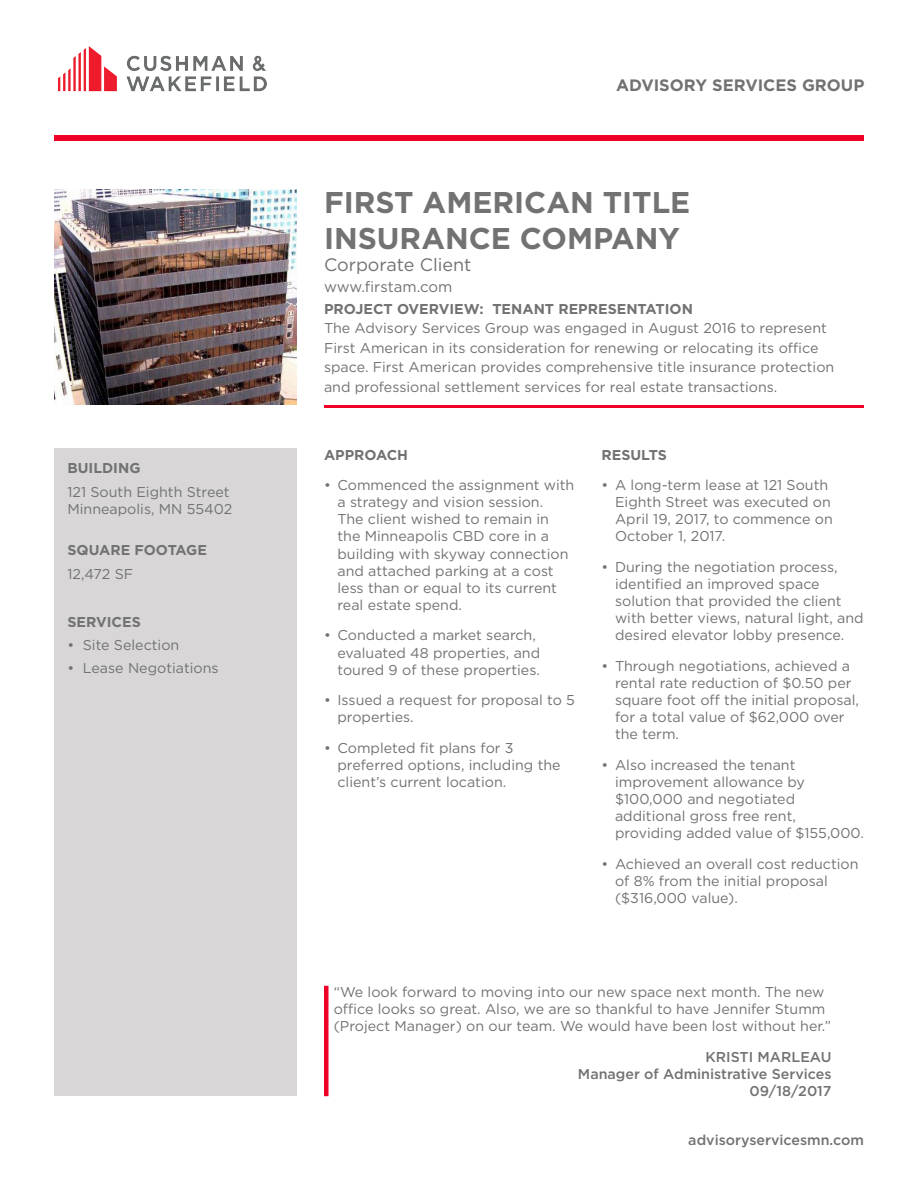
<style>
.page{position:relative;width:918px;height:1188px;background:#fff}
.page>*{position:absolute;margin:0;border:0;box-sizing:border-box;transform-origin:0 0}
.t1{font:700 30px/36px "Gotham";color:#717271}
.t2{font:18px "Gotham";color:#717271}
.t3{font:700 16.5px "Gotham";color:#717271}
.t4{font:15px "Gotham";letter-spacing:-.005em;color:#717271}
.t5{font:14.25px/17.1px "Gotham";color:#717271}
.t6{font:700 14.25px "Gotham";color:#717271}
.t7{font:500 14.25px "Gotham";color:#717271}
</style>
<div class="page">
<div style="left:54px;top:135px;width:810px;height:6px;background:#ef0027"></div>
<hr style="left:324px;top:405px;width:540px;height:3px;background:#ef0027">
<img style="left:54px;top:189px;width:243px;height:216px">
<div style="left:54px;top:448px;width:243px;height:648px;background:#d8d6d6"></div>
<img style="left:58px;top:46px;width:209px;height:46px">
<hr style="left:324px;top:986px;width:4px;height:110px;background:#ef0027">
<p class="t6" style="left:68px;top:459px;width:75px">BUILDING</p>
<p class="t5" style="left:68px;top:483px;width:164px">121 South Eighth Street</p>
<p class="t5" style="left:68px;top:500px;width:166px">Minneapolis, MN 55402</p>
<p class="t6" style="left:68px;top:541px;width:141px">SQUARE FOOTAGE</p>
<p class="t5" style="left:68px;top:565px;width:67px">12,472 SF</p>
<p class="t6" style="left:68px;top:612px;width:75px">SERVICES</p>
<p class="t5" style="left:68px;top:637px;width:113px">• Site Selection</p>
<p class="t5" style="left:68px;top:659px;width:153px">• Lease Negotiations</p>
<p class="t3" style="left:616px;top:74px;width:250px">ADVISORY SERVICES GROUP</p>
<p class="t1" style="left:324px;top:184px;width:368px">FIRST AMERICAN TITLE<br>INSURANCE COMPANY</p>
<p class="t2" style="left:324px;top:253px;width:149px">Corporate Client</p>
<p class="t4" style="left:324px;top:277px;width:130px">www.firstam.com</p>
<p class="t6" style="left:324px;top:299px;width:370px">PROJECT OVERVIEW: TENANT REPRESENTATION</p>
<p class="t5" style="left:324px;top:318px;width:512px;line-height:19.5px">The Advisory Services Group was engaged in August 2016 to represent First American in its consideration for renewing or relocating its office space. First American provides comprehensive title insurance protection and professional settlement services for real estate transactions.</p>
<p class="t6" style="left:324px;top:445px;width:86px">APPROACH</p>
<p class="t5" style="left:338px;top:476px;width:238px;text-indent:-14px">• Commenced the assignment with a strategy and vision session.<br>The client wished to remain in the Minneapolis CBD core in a building with skyway connection and attached parking at a cost less than or equal to its current real estate spend.</p>
<p class="t5" style="left:338px;top:627px;width:204px;text-indent:-14px">• Conducted a market search, evaluated 48 properties, and toured 9 of these properties.</p>
<p class="t5" style="left:338px;top:691px;width:239px;text-indent:-14px">• Issued a request for proposal to 5 properties.</p>
<p class="t5" style="left:338px;top:739px;width:225px;text-indent:-14px">• Completed fit plans for 3 preferred options, including the client’s current location.</p>
<p class="t6" style="left:602px;top:445px;width:67px">RESULTS</p>
<p class="t5" style="left:615px;top:476px;width:219px;text-indent:-14px">• A long-term lease at 121 South<br>Eighth Street was executed on<br>April 19, 2017, to commence on<br>October 1, 2017.</p>
<p class="t5" style="left:615px;top:558px;width:250px;text-indent:-14px">• During the negotiation process, identified an improved space solution that provided the client with better views, natural light, and desired elevator lobby presence.</p>
<p class="t5" style="left:615px;top:657px;width:245px;text-indent:-14px">• Through negotiations, achieved a rental rate reduction of $0.50 per square foot off the initial proposal, for a total value of $62,000 over the term.</p>
<p class="t5" style="left:615px;top:756px;width:250px;text-indent:-14px">• Also increased the tenant improvement allowance by $100,000 and negotiated additional gross free rent, providing added value of $155,000.</p>
<p class="t5" style="left:615px;top:855px;width:245px;text-indent:-14px">• Achieved an overall cost reduction of 8% from the initial proposal ($316,000 value).</p>
<p class="t5" style="left:334px;top:983px;width:499px">“We look forward to moving into our new space next month. The new office looks so great. Also, we are so thankful to have Jennifer Stumm (Project Manager) on our team. We would have been lost without her.”</p>
<p class="t7" style="left:706px;top:1048px;width:128px">KRISTI MARLEAU</p>
<p class="t7" style="left:578px;top:1065px;width:255px">Manager of Administrative Services</p>
<p class="t7" style="left:750px;top:1082px;width:83px">09/18/2017</p>
<p class="t7" style="left:688px;top:1131px;width:177px">advisoryservicesmn.com</p>
</div>
